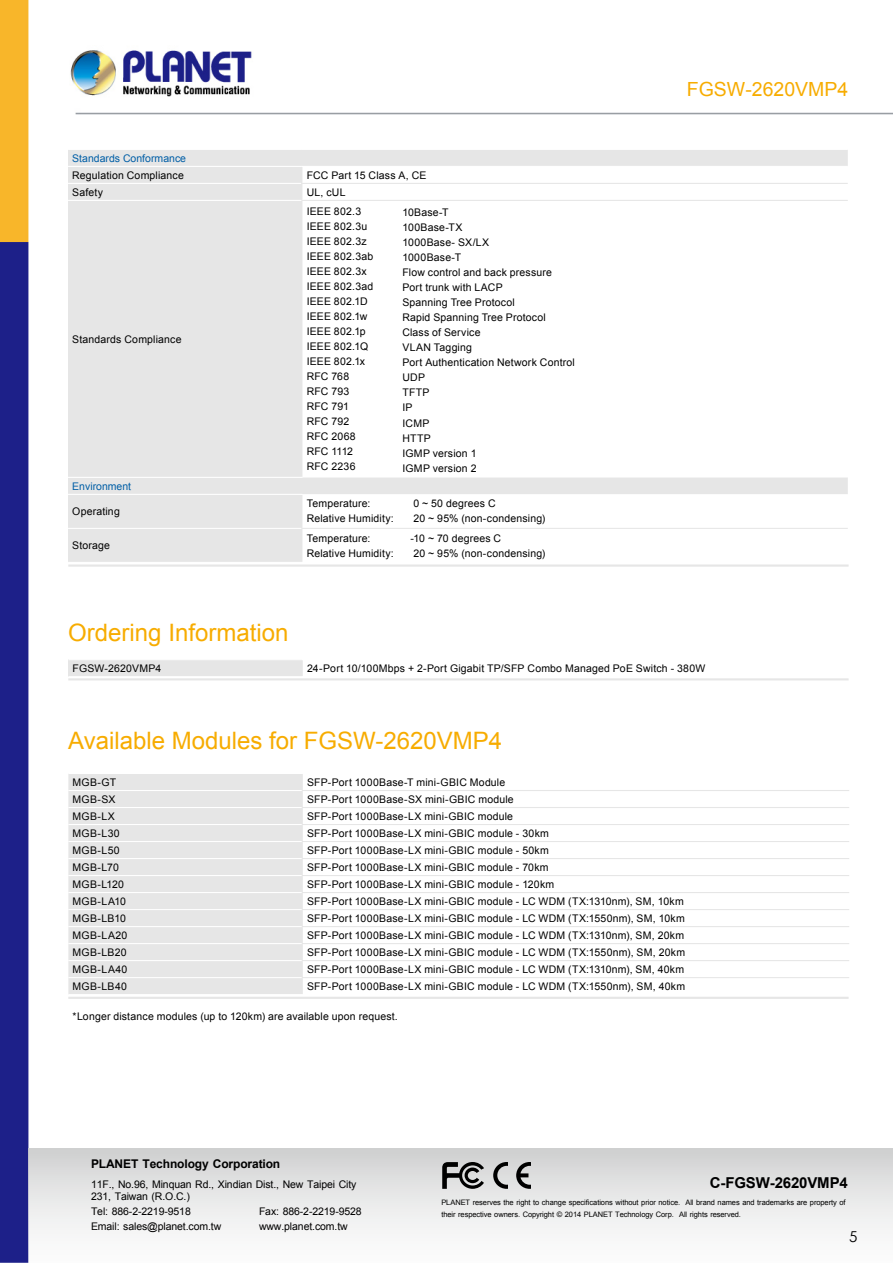
<style>
.page{position:relative;width:893px;height:1263px;background:#fff}
.page>*{position:absolute;margin:0;border:0;box-sizing:border-box;transform-origin:0 0}
.t1{font:24px "Arial";color:#f7ac00}
.t2{font:19.5px "Arial";color:#f7ac00}
.t3{font:700 15px "Arial";letter-spacing:-.01em;color:#000}
.t4{font:15px "Century Gothic";color:#000}
.t5{font:700 12px "Arial";letter-spacing:-.01em;color:#000}
.t6{font:10.5px/15px "Arial";letter-spacing:.015em;color:#000}
.t7{font:10.5px/12px "Arial";letter-spacing:-.01em;color:#000}
.t8{font:10.5px "Arial";color:#005ea6}
.t9{font:7.5px/12px "Arial";letter-spacing:-.01em;color:#000}
</style>
<div class="page">
<img style="left:0;top:0;width:893px;height:1263px">
<div style="left:29px;top:1148px;width:864px;height:115px;background:linear-gradient(to bottom,#d2d3d3,#fff)"></div>
<svg style="left:442px;top:1162px;width:42px;height:27px"></svg>
<svg style="left:493px;top:1162px;width:15px;height:27px"></svg>
<svg style="left:516px;top:1162px;width:15px;height:27px"></svg>
<div style="left:68px;top:150px;width:780px;height:16px;background:#e6e6e6"></div>
<div style="left:68px;top:167px;width:234px;height:395px;background:#e6e6e6"></div>
<svg style="left:302px;top:167px;width:546px;height:395px"></svg>
<hr style="left:68px;top:183px;width:233px;height:1px;background:#fff">
<svg style="left:301px;top:167px;width:1px;height:33px"></svg>
<hr style="left:301px;top:201px;width:1px;height:276px;background:#e6e6e6">
<hr style="left:301px;top:495px;width:1px;height:33px;background:#e6e6e6">
<hr style="left:301px;top:529px;width:1px;height:33px;background:#e6e6e6">
<hr style="left:301px;top:183px;width:547px;height:1px;background:#e6e6e6">
<hr style="left:301px;top:200px;width:547px;height:1px;background:#e6e6e6">
<hr style="left:301px;top:528px;width:547px;height:1px;background:#e6e6e6">
<hr style="left:68px;top:149px;width:234px;height:1px;background:#fff">
<hr style="left:302px;top:149px;width:546px;height:1px;background:#fff">
<hr style="left:68px;top:166px;width:234px;height:1px;background:#fff">
<hr style="left:302px;top:166px;width:546px;height:1px;background:#fff">
<hr style="left:68px;top:200px;width:233px;height:1px;background:#fff">
<hr style="left:68px;top:477px;width:234px;height:1px;background:#fff">
<hr style="left:68px;top:494px;width:234px;height:1px;background:#fff">
<hr style="left:68px;top:528px;width:233px;height:1px;background:#fff">
<hr style="left:68px;top:562px;width:234px;height:1px;background:#fff">
<hr style="left:68px;top:564px;width:781px;height:3px;background:#e6e6e6">
<hr style="left:68px;top:678px;width:781px;height:2px;background:#e6e6e6">
<div style="left:68px;top:660px;width:234px;height:17px;background:#e6e6e6"></div>
<div style="left:302px;top:660px;width:547px;height:17px;background:#fff"></div>
<svg style="left:302px;top:660px;width:1px;height:16px"></svg>
<hr style="left:68px;top:659px;width:235px;height:1px;background:#fff">
<hr style="left:68px;top:676px;width:235px;height:1px;background:#fff">
<hr style="left:68px;top:997px;width:781px;height:2px;background:#e6e6e6">
<div style="left:68px;top:774px;width:234px;height:220px;background:#e6e6e6"></div>
<svg style="left:303px;top:773px;width:546px;height:222px"></svg>
<hr style="left:302px;top:790px;width:547px;height:1px;background:#e6e6e6">
<hr style="left:302px;top:807px;width:547px;height:1px;background:#e6e6e6">
<hr style="left:302px;top:824px;width:547px;height:1px;background:#e6e6e6">
<hr style="left:302px;top:841px;width:547px;height:1px;background:#e6e6e6">
<hr style="left:302px;top:858px;width:547px;height:1px;background:#e6e6e6">
<hr style="left:302px;top:875px;width:547px;height:1px;background:#e6e6e6">
<hr style="left:302px;top:892px;width:547px;height:1px;background:#e6e6e6">
<hr style="left:302px;top:909px;width:547px;height:1px;background:#e6e6e6">
<hr style="left:302px;top:926px;width:547px;height:1px;background:#e6e6e6">
<hr style="left:302px;top:943px;width:547px;height:1px;background:#e6e6e6">
<hr style="left:302px;top:960px;width:547px;height:1px;background:#e6e6e6">
<hr style="left:302px;top:977px;width:547px;height:1px;background:#e6e6e6">
<svg style="left:302px;top:774px;width:1px;height:220px"></svg>
<hr style="left:68px;top:773px;width:235px;height:1px;background:#fff">
<hr style="left:68px;top:790px;width:234px;height:1px;background:#fff">
<hr style="left:68px;top:807px;width:234px;height:1px;background:#fff">
<hr style="left:68px;top:824px;width:234px;height:1px;background:#fff">
<hr style="left:68px;top:841px;width:234px;height:1px;background:#fff">
<hr style="left:68px;top:858px;width:234px;height:1px;background:#fff">
<hr style="left:68px;top:875px;width:234px;height:1px;background:#fff">
<hr style="left:68px;top:892px;width:234px;height:1px;background:#fff">
<hr style="left:68px;top:909px;width:234px;height:1px;background:#fff">
<hr style="left:68px;top:926px;width:234px;height:1px;background:#fff">
<hr style="left:68px;top:943px;width:234px;height:1px;background:#fff">
<hr style="left:68px;top:960px;width:234px;height:1px;background:#fff">
<hr style="left:68px;top:977px;width:234px;height:1px;background:#fff">
<hr style="left:68px;top:994px;width:235px;height:1px;background:#fff">
<p class="t8" style="left:72px;top:151px;width:115px">Standards Conformance</p>
<p class="t6" style="left:72px;top:168px;width:113px">Regulation Compliance</p>
<p class="t6" style="left:307px;top:168px;width:121px">FCC Part 15 Class A, CE</p>
<p class="t6" style="left:72px;top:185px;width:32px">Safety</p>
<p class="t6" style="left:307px;top:185px;width:40px">UL, cUL</p>
<p class="t6" style="left:72px;top:332px;width:111px">Standards Compliance</p>
<p class="t8" style="left:72px;top:479px;width:60px">Environment</p>
<p class="t6" style="left:72px;top:504px;width:49px">Operating</p>
<p class="t6" style="left:72px;top:538px;width:39px">Storage</p>
<p class="t6" style="left:307px;top:204px;width:68px">IEEE 802.3<br>IEEE 802.3u<br>IEEE 802.3z<br>IEEE 802.3ab<br>IEEE 802.3x<br>IEEE 802.3ad<br>IEEE 802.1D<br>IEEE 802.1w<br>IEEE 802.1p<br>IEEE 802.1Q<br>IEEE 802.1x<br>RFC 768<br>RFC 793<br>RFC 791<br>RFC 792<br>RFC 2068<br>RFC 1112<br>RFC 2236</p>
<p class="t6" style="left:402px;top:205px;width:174px">10Base-T<br>100Base-TX<br>1000Base- SX/LX<br>1000Base-T<br>Flow control and back pressure<br>Port trunk with LACP<br>Spanning Tree Protocol<br>Rapid Spanning Tree Protocol<br>Class of Service<br>VLAN Tagging<br>Port Authentication Network Control<br>UDP<br>TFTP<br>IP<br>ICMP<br>HTTP<br>IGMP version 1<br>IGMP version 2</p>
<p class="t6" style="left:307px;top:496px;width:65px">Temperature:</p>
<p class="t6" style="left:413px;top:496px;width:84px">0 ~ 50 degrees C</p>
<p class="t6" style="left:307px;top:511px;width:88px">Relative Humidity:</p>
<p class="t6" style="left:413px;top:511px;width:134px">20 ~ 95% (non-condensing)</p>
<p class="t6" style="left:307px;top:531px;width:65px">Temperature:</p>
<p class="t6" style="left:410px;top:531px;width:92px">-10 ~ 70 degrees C</p>
<p class="t6" style="left:307px;top:546px;width:88px">Relative Humidity:</p>
<p class="t6" style="left:413px;top:546px;width:134px">20 ~ 95% (non-condensing)</p>
<h2 class="t2" style="left:687px;top:77px;width:163px">FGSW-2620VMP4</h2>
<h1 class="t1" style="left:68px;top:617px;width:222px">Ordering Information</h1>
<p class="t6" style="left:73px;top:661px;width:90px">FGSW-2620VMP4</p>
<p class="t6" style="left:307px;top:661px;width:400px">24-Port 10/100Mbps + 2-Port Gigabit TP/SFP Combo Managed PoE Switch - 380W</p>
<h1 class="t1" style="left:68px;top:725px;width:435px">Available Modules for FGSW-2620VMP4</h1>
<p class="t6" style="left:73px;top:775px;width:45px">MGB-GT</p>
<p class="t6" style="left:307px;top:774px;width:200px">SFP-Port 1000Base-T mini-GBIC Module</p>
<p class="t6" style="left:73px;top:792px;width:44px">MGB-SX</p>
<p class="t6" style="left:307px;top:792px;width:208px">SFP-Port 1000Base-SX mini-GBIC module</p>
<p class="t6" style="left:73px;top:809px;width:44px">MGB-LX</p>
<p class="t6" style="left:307px;top:809px;width:207px">SFP-Port 1000Base-LX mini-GBIC module</p>
<p class="t6" style="left:73px;top:826px;width:49px">MGB-L30</p>
<p class="t6" style="left:307px;top:826px;width:243px">SFP-Port 1000Base-LX mini-GBIC module - 30km</p>
<p class="t6" style="left:73px;top:843px;width:49px">MGB-L50</p>
<p class="t6" style="left:307px;top:843px;width:243px">SFP-Port 1000Base-LX mini-GBIC module - 50km</p>
<p class="t6" style="left:73px;top:860px;width:48px">MGB-L70</p>
<p class="t6" style="left:307px;top:860px;width:243px">SFP-Port 1000Base-LX mini-GBIC module - 70km</p>
<p class="t6" style="left:73px;top:877px;width:53px">MGB-L120</p>
<p class="t6" style="left:307px;top:877px;width:249px">SFP-Port 1000Base-LX mini-GBIC module - 120km</p>
<p class="t6" style="left:73px;top:894px;width:55px">MGB-LA10</p>
<p class="t6" style="left:307px;top:894px;width:378px">SFP-Port 1000Base-LX mini-GBIC module - LC WDM (TX:1310nm), SM, 10km</p>
<p class="t6" style="left:73px;top:911px;width:55px">MGB-LB10</p>
<p class="t6" style="left:307px;top:911px;width:379px">SFP-Port 1000Base-LX mini-GBIC module - LC WDM (TX:1550nm), SM, 10km</p>
<p class="t6" style="left:73px;top:928px;width:56px">MGB-LA20</p>
<p class="t6" style="left:307px;top:928px;width:379px">SFP-Port 1000Base-LX mini-GBIC module - LC WDM (TX:1310nm), SM, 20km</p>
<p class="t6" style="left:73px;top:945px;width:55px">MGB-LB20</p>
<p class="t6" style="left:307px;top:945px;width:380px">SFP-Port 1000Base-LX mini-GBIC module - LC WDM (TX:1550nm), SM, 20km</p>
<p class="t6" style="left:73px;top:962px;width:56px">MGB-LA40</p>
<p class="t6" style="left:307px;top:962px;width:379px">SFP-Port 1000Base-LX mini-GBIC module - LC WDM (TX:1310nm), SM, 40km</p>
<p class="t6" style="left:73px;top:979px;width:56px">MGB-LB40</p>
<p class="t6" style="left:307px;top:979px;width:380px">SFP-Port 1000Base-LX mini-GBIC module - LC WDM (TX:1550nm), SM, 40km</p>
<p class="t6" style="left:73px;top:1009px;width:327px">*Longer distance modules (up to 120km) are available upon request.</p>
<p class="t5" style="left:91px;top:1156px;width:191px">PLANET Technology Corporation</p>
<p class="t7" style="left:91px;top:1178px;width:267px">11F., No.96, Minquan Rd., Xindian Dist., New Taipei City<br>231, Taiwan (R.O.C.)</p>
<p class="t7" style="left:91px;top:1205px;width:101px">Tel: 886-2-2219-9518</p>
<p class="t7" style="left:259px;top:1205px;width:104px">Fax: 886-2-2219-9528</p>
<p class="t7" style="left:91px;top:1220px;width:132px">Email: sales@planet.com.tw</p>
<p class="t7" style="left:259px;top:1220px;width:90px">www.planet.com.tw</p>
<h3 class="t3" style="left:710px;top:1172px;width:139px">C-FGSW-2620VMP4</h3>
<p class="t9" style="left:441px;top:1196px;width:406px">PLANET reserves the right to change specifications without prior notice. All brand names and trademarks are property of their respective owners. Copyright © 2014 PLANET Technology Corp. All rights reserved.</p>
<h3 class="t4" style="left:849px;top:1227px;width:10px">5</h3>
</div>
